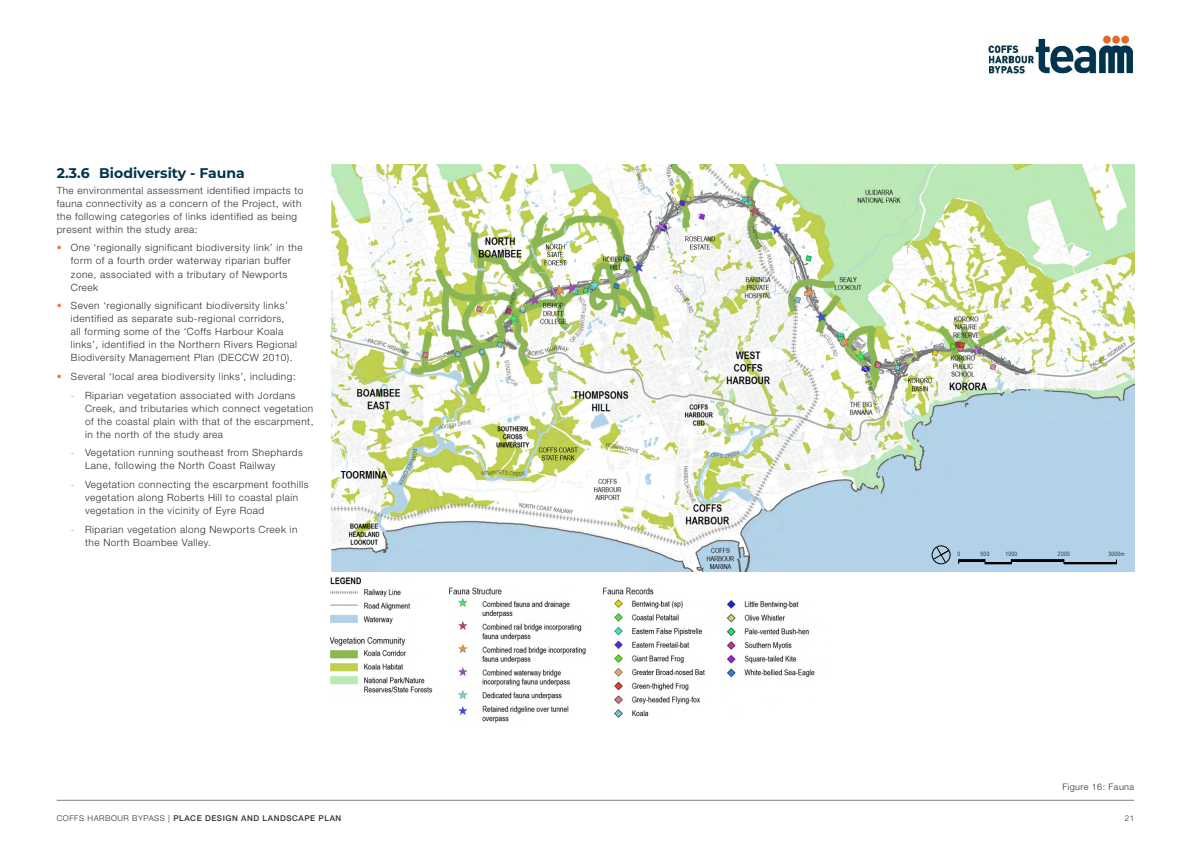
<style>
.page{position:relative;width:1191px;height:842px;background:#fff}
.page>*{position:absolute;margin:0;border:0;box-sizing:border-box;transform-origin:0 0}
.CM__Hdg2{font:700 14px "Montserrat";color:#01344f}
.CM__Body_Text{font:300 10px/13px "Helvetica Neue LT Std";letter-spacing:.05em;color:#2e2e2e}
.t1{font:300 9px "Helvetica Neue LT Std";letter-spacing:.05em;color:#2e2e2e}
.t2{font:500 8px "Helvetica Neue LT Std";letter-spacing:.07em;color:#2e2e2e}
.t3{font:300 8px "Helvetica Neue LT Std";color:#2e2e2e}
.CM__Body_Text-2{font:6px "Arial Narrow";letter-spacing:.05em;color:#2e2e2e}
.s1{color:#f77238}
.s2{font-weight:300}
</style>
<div class="page">
<hr style="left:57px;top:800px;width:1077px;height:1px;background:#808080">
<img style="left:988px;top:35px;width:146px;height:40px">
<img style="left:330px;top:164px;width:804px;height:407px">
<img style="left:330px;top:577px;width:103px;height:116px">
<img style="left:449px;top:587px;width:137px;height:136px">
<img style="left:603px;top:587px;width:102px;height:131px">
<img style="left:727px;top:600px;width:88px;height:77px">
<div style="left:932px;top:546px;width:18px;height:18px;border:1px solid #000;border-radius:50%"></div>
<svg style="left:933px;top:547px;width:17px;height:16px"></svg>
<svg style="left:958px;top:559px;width:158px;height:5px"></svg>
<p class="CM__Hdg2" style="left:57px;top:163px;width:190px">2.3.6 Biodiversity - Fauna</p>
<p class="CM__Body_Text" style="left:57px;top:184px;width:248px">The environmental assessment identified impacts to fauna connectivity as a concern of the Project, with the following categories of links identified as being present within the study area:</p>
<p class="CM__Body_Text" style="left:71px;top:241px;width:233px;text-indent:-14px"><span class="s1">•</span> One ‘regionally significant biodiversity link’ in the form of a fourth order waterway riparian buffer zone, associated with a tributary of Newports Creek</p>
<p class="CM__Body_Text" style="left:71px;top:299px;width:228px;text-indent:-14px"><span class="s1">•</span> Seven ‘regionally significant biodiversity links’ identified as separate sub-regional corridors,<br>all forming some of the ‘Coffs Harbour Koala links’, identified in the Northern Rivers Regional Biodiversity Management Plan (DECCW 2010).</p>
<p class="CM__Body_Text" style="left:57px;top:370px;width:240px"><span class="s1">•</span> Several ‘local area biodiversity links’, including:</p>
<p class="CM__Body_Text" style="left:85px;top:388px;width:230px;text-indent:-14px"><span class="s1">-</span> Riparian vegetation associated with Jordans Creek, and tributaries which connect vegetation of the coastal plain with that of the escarpment, in the north of the study area</p>
<p class="CM__Body_Text" style="left:85px;top:446px;width:219px;text-indent:-14px"><span class="s1">-</span> Vegetation running southeast from Shephards<br>Lane, following the North Coast Railway</p>
<p class="CM__Body_Text" style="left:85px;top:478px;width:225px;text-indent:-14px"><span class="s1">-</span> Vegetation connecting the escarpment foothills vegetation along Roberts Hill to coastal plain vegetation in the vicinity of Eyre Road</p>
<p class="CM__Body_Text" style="left:85px;top:522px;width:214px;text-indent:-14px"><span class="s1">-</span> Riparian vegetation along Newports Creek in the North Boambee Valley.</p>
<p class="CM__Body_Text-2" style="left:957px;top:549px;width:4px">0</p>
<p class="CM__Body_Text-2" style="left:980px;top:549px;width:10px">500</p>
<p class="CM__Body_Text-2" style="left:1005px;top:549px;width:13px">1000</p>
<p class="CM__Body_Text-2" style="left:1058px;top:549px;width:13px">2000</p>
<p class="CM__Body_Text-2" style="left:1108px;top:549px;width:18px">3000m</p>
<p class="t1" style="left:1062px;top:781px;width:73px">Figure 16: Fauna</p>
<p class="t2" style="left:57px;top:813px;width:286px"><span class="s2">COFFS HARBOUR BYPASS |</span> PLACE DESIGN AND LANDSCAPE PLAN</p>
<p class="t3" style="left:1125px;top:813px;width:11px">21</p>
</div>
